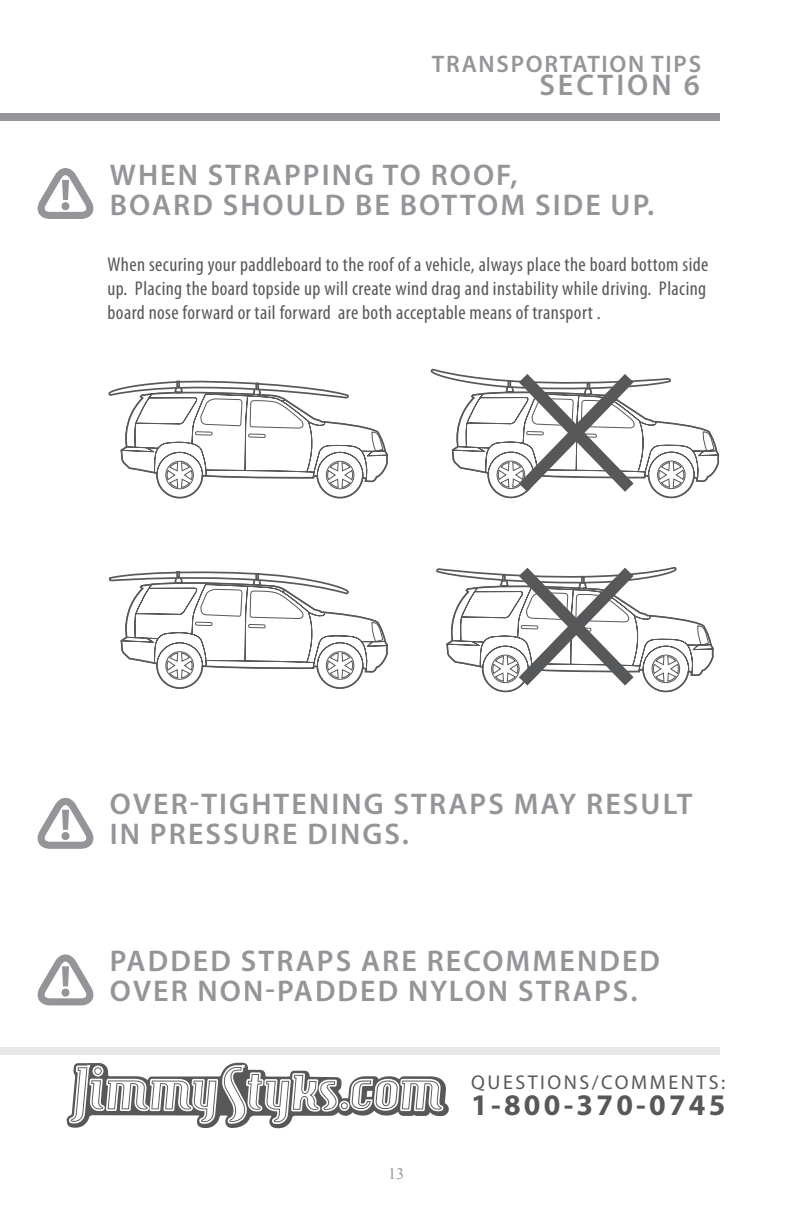
<style>
.page{position:relative;width:792px;height:1224px;background:#fff}
.page>*{position:absolute;margin:0;border:0;box-sizing:border-box;transform-origin:0 0}
.t1{font:600 30px/30px "Myriad Pro";letter-spacing:.07em;color:#939598}
.t2{font:700 30px "Myriad Pro";letter-spacing:.11em;color:#57585a}
.t3{font:600 30px "Myriad Pro";letter-spacing:.1em;color:#939598}
.t4{font:600 24px "Myriad Pro";letter-spacing:.07em;color:#939598}
.t5{font:condensed 20px/24px "Myriad Pro";letter-spacing:.02em;color:#57585a;text-align:justify}
.t6{font:20px "Myriad Pro";letter-spacing:.125em;color:#57585a}
.t7{font:16px "Times New Roman";color:#939598}
</style>
<div class="page">
<svg style="left:108px;top:571px;width:280px;height:118px"></svg>
<svg style="left:108px;top:380px;width:280px;height:119px"></svg>
<svg style="left:431px;top:368px;width:289px;height:131px"></svg>
<svg style="left:436px;top:566px;width:278px;height:127px"></svg>
<div style="left:0;top:1047px;width:720px;height:8px;background:#e6e7e9"></div>
<svg style="left:37px;top:168px;width:57px;height:51px"></svg>
<div style="left:62px;top:202px;width:7px;height:8px;background:#939598;border-radius:50%"></div>
<svg style="left:37px;top:798px;width:57px;height:51px"></svg>
<div style="left:62px;top:832px;width:7px;height:8px;background:#939598;border-radius:50%"></div>
<svg style="left:37px;top:954px;width:57px;height:51px"></svg>
<div style="left:62px;top:989px;width:7px;height:8px;background:#939598;border-radius:50%"></div>
<div style="left:0;top:113px;width:720px;height:8px;background:#939598"></div>
<svg style="left:66px;top:1063px;width:383px;height:65px"></svg>
<p class="t4" style="left:432px;top:49px;width:271px">TRANSPORTATION TIPS</p>
<p class="t3" style="left:539px;top:65px;width:162px">SECTION 6</p>
<p class="t1" style="left:110px;top:159px;width:409px">WHEN STRAPPING TO ROOF,</p>
<p class="t1" style="left:110px;top:189px;width:546px">BOARD SHOULD BE BOTTOM SIDE UP.</p>
<p class="t5" style="left:108px;top:252px;width:602px">When securing your paddleboard to the roof of a vehicle, always place the board bottom side up. Placing the board topside up will create wind drag and instability while driving. Placing board nose forward or tail forward are both acceptable means of transport .</p>
<p class="t1" style="left:110px;top:789px;width:584px">OVER-TIGHTENING STRAPS MAY RESULT<br>IN PRESSURE DINGS.</p>
<p class="t1" style="left:110px;top:945px;width:552px">PADDED STRAPS ARE RECOMMENDED<br>OVER NON-PADDED NYLON STRAPS.</p>
<p class="t7" style="left:388px;top:1163px;width:17px">13</p>
<p class="t6" style="left:471px;top:1070px;width:256px">QUESTIONS/COMMENTS:</p>
<p class="t2" style="left:471px;top:1085px;width:256px">1-800-370-0745</p>
</div>
